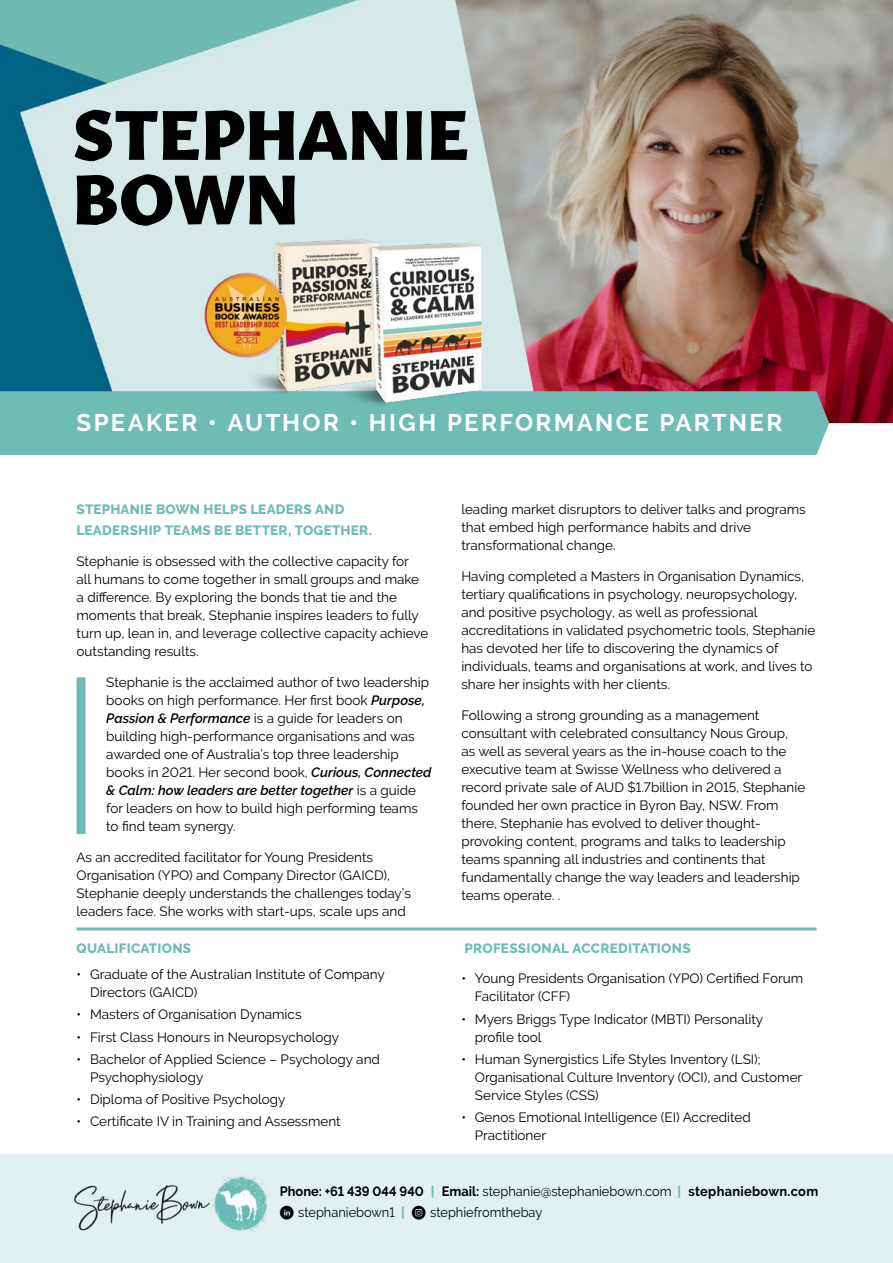
<style>
.page{position:relative;width:893px;height:1263px;background:#fff}
.page>*{position:absolute;margin:0;border:0;box-sizing:border-box;transform-origin:0 0}
.A_Head{font:69px/64.5px "Gitan Latn Eb";letter-spacing:.01em;color:#000}
.B_Head{font:700 24px "Raleway";letter-spacing:.1em;color:#fff}
.t1{font:13.5px/18px "Raleway";color:#000}
.C_Head{font:800 13.5px/21px "Raleway";letter-spacing:.02em;color:#6ebcb4}
.t2{font:700 13.5px "Raleway";letter-spacing:.005em;color:#000;scale:.95 1}
.t3{font:13.5px "Raleway";color:#000;scale:.95 1}
.s1{font-weight:600;font-style:italic}
.s2{font-weight:800;color:#6ebcb4}
.s3{font-weight:400}
.s4{font-family:"Social Media Circled"}
</style>
<div class="page">
<img style="left:0;top:0;width:455px;height:391px">
<img style="left:455px;top:0;width:438px;height:423px">
<div style="left:0;top:391px;width:829px;height:64px;background:#6ebcb4"></div>
<hr style="left:77px;top:927px;width:739px;height:3px;background:#6ebcb4">
<div style="left:77px;top:677px;width:9px;height:157px;background:#6ebcb4"></div>
<div style="left:0;top:1154px;width:893px;height:109px;background:#e2f1f0"></div>
<img style="left:75px;top:1175px;width:191px;height:57px">
<img style="left:244px;top:192px;width:243px;height:232px">
<img style="left:204px;top:273px;width:85px;height:85px">
<p class="A_Head" style="left:73px;top:96px;width:398px">STEPHANIE<br>BOWN</p>
<p class="B_Head" style="left:77px;top:409px;width:707px">SPEAKER • AUTHOR • HIGH PERFORMANCE PARTNER</p>
<p class="C_Head" style="left:77px;top:499px;width:297px">STEPHANIE BOWN HELPS LEADERS AND<br>LEADERSHIP TEAMS BE BETTER, TOGETHER.</p>
<p class="t1" style="left:77px;top:552px;width:353px">Stephanie is obsessed with the collective capacity for<br>all humans to come together in small groups and make a difference. By exploring the bonds that tie and the moments that break, Stephanie inspires leaders to fully turn up, lean in, and leverage collective capacity achieve outstanding results.</p>
<p class="t1" style="left:106px;top:673px;width:327px">Stephanie is the acclaimed author of two leadership books on high performance. Her first book <span class="s1">Purpose, Passion &amp; Performance</span> is a guide for leaders on building high-performance organisations and was awarded one of Australia’s top three leadership books in 2021. Her second book, <span class="s1">Curious, Connected &amp; Calm: how leaders are better together</span> is a guide for leaders on how to build high performing teams to find team synergy.</p>
<p class="t1" style="left:77px;top:848px;width:336px">As an accredited facilitator for Young Presidents Organisation (YPO) and Company Director (GAICD), Stephanie deeply understands the challenges today’s leaders face. She works with start-ups, scale ups and</p>
<p class="C_Head" style="left:77px;top:937px;width:116px">QUALIFICATIONS</p>
<p class="t1" style="left:90px;top:965px;width:296px;text-indent:-14px">• Graduate of the Australian Institute of Company<br>Directors (GAICD)</p>
<p class="t1" style="left:77px;top:1005px;width:227px">• Masters of Organisation Dynamics</p>
<p class="t1" style="left:77px;top:1028px;width:264px">• First Class Honours in Neuropsychology</p>
<p class="t1" style="left:90px;top:1050px;width:291px;text-indent:-14px">• Bachelor of Applied Science – Psychology and<br>Psychophysiology</p>
<p class="t1" style="left:77px;top:1090px;width:211px">• Diploma of Positive Psychology</p>
<p class="t1" style="left:77px;top:1112px;width:266px">• Certificate IV in Training and Assessment</p>
<p class="t1" style="left:461px;top:501px;width:346px">leading market disruptors to deliver talks and programs that embed high performance habits and drive transformational change.</p>
<p class="t1" style="left:461px;top:567px;width:355px">Having completed a Masters in Organisation Dynamics, tertiary qualifications in psychology, neuropsychology, and positive psychology, as well as professional accreditations in validated psychometric tools, Stephanie has devoted her life to discovering the dynamics of individuals, teams and organisations at work, and lives to share her insights with her clients.</p>
<p class="t1" style="left:461px;top:706px;width:345px">Following a strong grounding as a management consultant with celebrated consultancy Nous Group,<br>as well as several years as the in-house coach to the executive team at Swisse Wellness who delivered a record private sale of AUD $1.7billion in 2015, Stephanie founded her own practice in Byron Bay, NSW. From there, Stephanie has evolved to deliver thought&shy;provoking content, programs and talks to leadership teams spanning all industries and continents that fundamentally change the way leaders and leadership teams operate. .</p>
<p class="C_Head" style="left:465px;top:937px;width:228px">PROFESSIONAL ACCREDITATIONS</p>
<p class="t1" style="left:475px;top:969px;width:330px;text-indent:-14px">• Young Presidents Organisation (YPO) Certified Forum<br>Facilitator (CFF)</p>
<p class="t1" style="left:475px;top:1010px;width:290px;text-indent:-14px">• Myers Briggs Type Indicator (MBTI) Personality profile tool</p>
<p class="t1" style="left:475px;top:1050px;width:329px;text-indent:-14px">• Human Synergistics Life Styles Inventory (LSI);<br>Organisational Culture Inventory (OCI), and Customer<br>Service Styles (CSS)</p>
<p class="t1" style="left:475px;top:1108px;width:277px;text-indent:-14px">• Genos Emotional Intelligence (EI) Accredited<br>Practitioner</p>
<p class="t2" style="left:280px;top:1183px;width:568px">Phone: +61 439 044 940 <span class="s2">|</span> Email: <span class="s3">stephanie@stephaniebown.com</span> <span class="s2">|</span> stephaniebown.com</p>
<p class="t3" style="left:280px;top:1204px;width:278px"><span class="s4">C</span> stephaniebown1 <span class="s2">|</span> <span class="s4">Q</span> stephiefromthebay</p>
</div>
